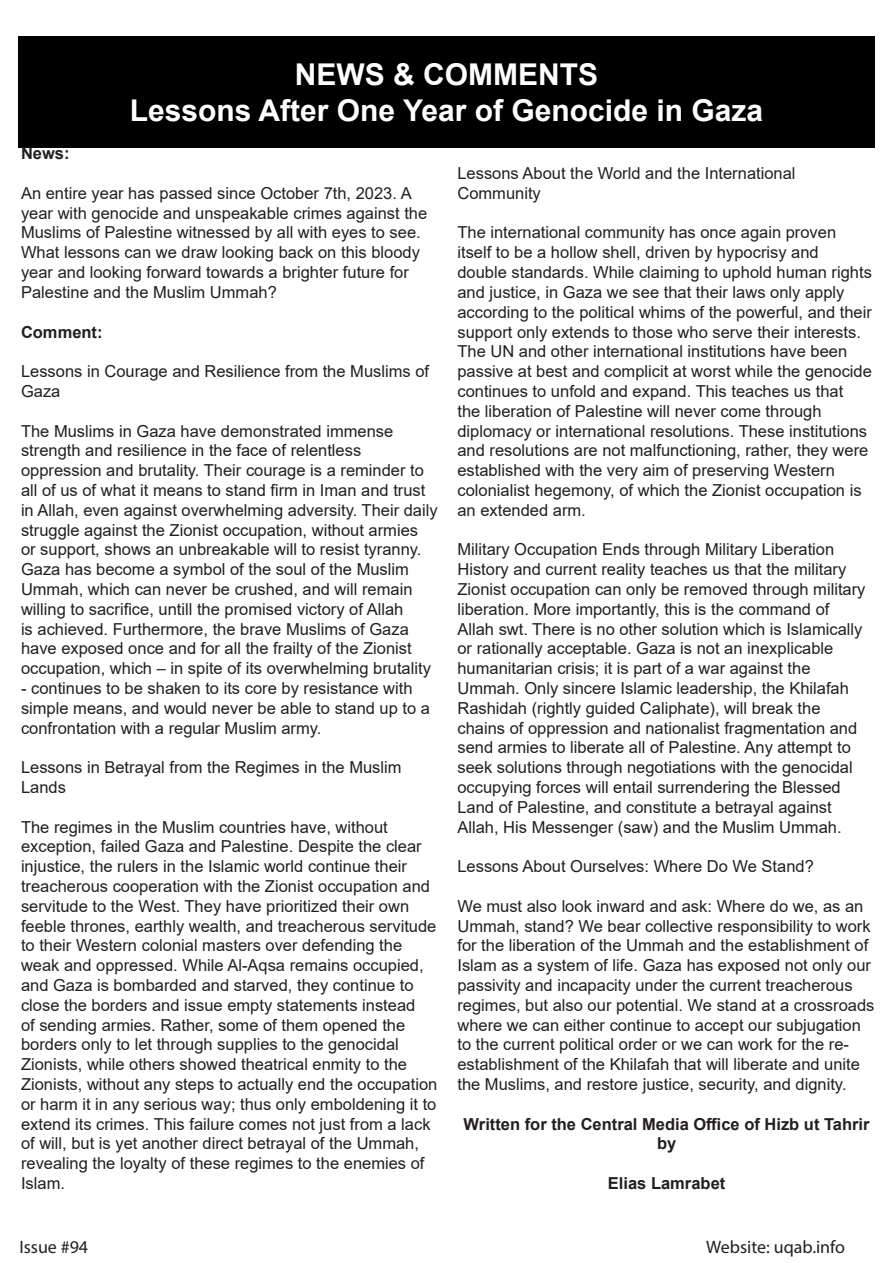
<style>
.page{position:relative;width:893px;height:1263px;background:#fff}
.page>*{position:absolute;margin:0;border:0;box-sizing:border-box;transform-origin:0 0}
.t1{font:700 30px "Arial";color:#fff}
.t2{font:18px "Myriad Pro";color:#231f20}
.t3{font:16.5px/19.8px "Arial";color:#231f20}
.t4{font:700 16.5px/19.8px "Arial";color:#231f20;text-align:center}
</style>
<div class="page">
<div style="left:18px;top:36px;width:857px;height:111px;background:#000"></div>
<p class="t1" style="left:295px;top:53px;width:305px">NEWS &amp; COMMENTS</p>
<p class="t1" style="left:130px;top:89px;width:635px">Lessons After One Year of Genocide in Gaza</p>
<p class="t4" style="left:21px;top:144px;width:50px">News:</p>
<p class="t3" style="left:21px;top:183px;width:408px">An entire year has passed since October 7th, 2023. A year with genocide and unspeakable crimes against the Muslims of Palestine witnessed by all with eyes to see.<br>What lessons can we draw looking back on this bloody year and looking forward towards a brighter future for Palestine and the Muslim Ummah?</p>
<p class="t4" style="left:21px;top:322px;width:83px">Comment:</p>
<p class="t3" style="left:21px;top:361px;width:410px">Lessons in Courage and Resilience from the Muslims of<br>Gaza</p>
<p class="t3" style="left:21px;top:421px;width:418px">The Muslims in Gaza have demonstrated immense strength and resilience in the face of relentless oppression and brutality. Their courage is a reminder to all of us of what it means to stand firm in Iman and trust in Allah, even against overwhelming adversity. Their daily struggle against the Zionist occupation, without armies<br>or support, shows an unbreakable will to resist tyranny.<br>Gaza has become a symbol of the soul of the Muslim Ummah, which can never be crushed, and will remain willing to sacrifice, untill the promised victory of Allah<br>is achieved. Furthermore, the brave Muslims of Gaza have exposed once and for all the frailty of the Zionist occupation, which – in spite of its overwhelming brutality</p>
<p class="t3" style="left:21px;top:678px;width:411px">- continues to be shaken to its core by resistance with simple means, and would never be able to stand up to a confrontation with a regular Muslim army.</p>
<p class="t3" style="left:21px;top:757px;width:382px">Lessons in Betrayal from the Regimes in the Muslim<br>Lands</p>
<p class="t3" style="left:21px;top:817px;width:418px">The regimes in the Muslim countries have, without exception, failed Gaza and Palestine. Despite the clear injustice, the rulers in the Islamic world continue their treacherous cooperation with the Zionist occupation and servitude to the West. They have prioritized their own feeble thrones, earthly wealth, and treacherous servitude to their Western colonial masters over defending the weak and oppressed. While Al-Aqsa remains occupied, and Gaza is bombarded and starved, they continue to close the borders and issue empty statements instead<br>of sending armies. Rather, some of them opened the borders only to let through supplies to the genocidal Zionists, while others showed theatrical enmity to the Zionists, without any steps to actually end the occupation or harm it in any serious way; thus only emboldening it to extend its crimes. This failure comes not just from a lack of will, but is yet another direct betrayal of the Ummah, revealing the loyalty of these regimes to the enemies of Islam.</p>
<p class="t3" style="left:457px;top:163px;width:340px">Lessons About the World and the International<br>Community</p>
<p class="t3" style="left:457px;top:223px;width:416px">The international community has once again proven itself to be a hollow shell, driven by hypocrisy and double standards. While claiming to uphold human rights and justice, in Gaza we see that their laws only apply according to the political whims of the powerful, and their support only extends to those who serve their interests.<br>The UN and other international institutions have been passive at best and complicit at worst while the genocide continues to unfold and expand. This teaches us that<br>the liberation of Palestine will never come through diplomacy or international resolutions. These institutions and resolutions are not malfunctioning, rather, they were established with the very aim of preserving Western colonialist hegemony, of which the Zionist occupation is an extended arm.</p>
<p class="t3" style="left:457px;top:539px;width:378px">Military Occupation Ends through Military Liberation</p>
<p class="t3" style="left:457px;top:559px;width:410px">History and current reality teaches us that the military Zionist occupation can only be removed through military liberation. More importantly, this is the command of Allah swt. There is no other solution which is Islamically or rationally acceptable. Gaza is not an inexplicable humanitarian crisis; it is part of a war against the Ummah. Only sincere Islamic leadership, the Khilafah Rashidah (rightly guided Caliphate), will break the chains of oppression and nationalist fragmentation and send armies to liberate all of Palestine. Any attempt to seek solutions through negotiations with the genocidal occupying forces will entail surrendering the Blessed Land of Palestine, and constitute a betrayal against Allah, His Messenger (saw) and the Muslim Ummah.</p>
<p class="t3" style="left:457px;top:856px;width:358px">Lessons About Ourselves: Where Do We Stand?</p>
<p class="t3" style="left:457px;top:896px;width:418px">We must also look inward and ask: Where do we, as an Ummah, stand? We bear collective responsibility to work for the liberation of the Ummah and the establishment of Islam as a system of life. Gaza has exposed not only our passivity and incapacity under the current treacherous regimes, but also our potential. We stand at a crossroads where we can either continue to accept our subjugation to the current political order or we can work for the re&shy;establishment of the Khilafah that will liberate and unite the Muslims, and restore justice, security, and dignity.</p>
<p class="t4" style="left:464px;top:1114px;width:407px">Written for the Central Media Office of Hizb ut Tahrir by</p>
<p class="t4" style="left:608px;top:1173px;width:119px">Elias Lamrabet</p>
<p class="t2" style="left:20px;top:1236px;width:70px">Issue #94</p>
<p class="t2" style="left:706px;top:1236px;width:141px">Website: uqab.info</p>
</div>
